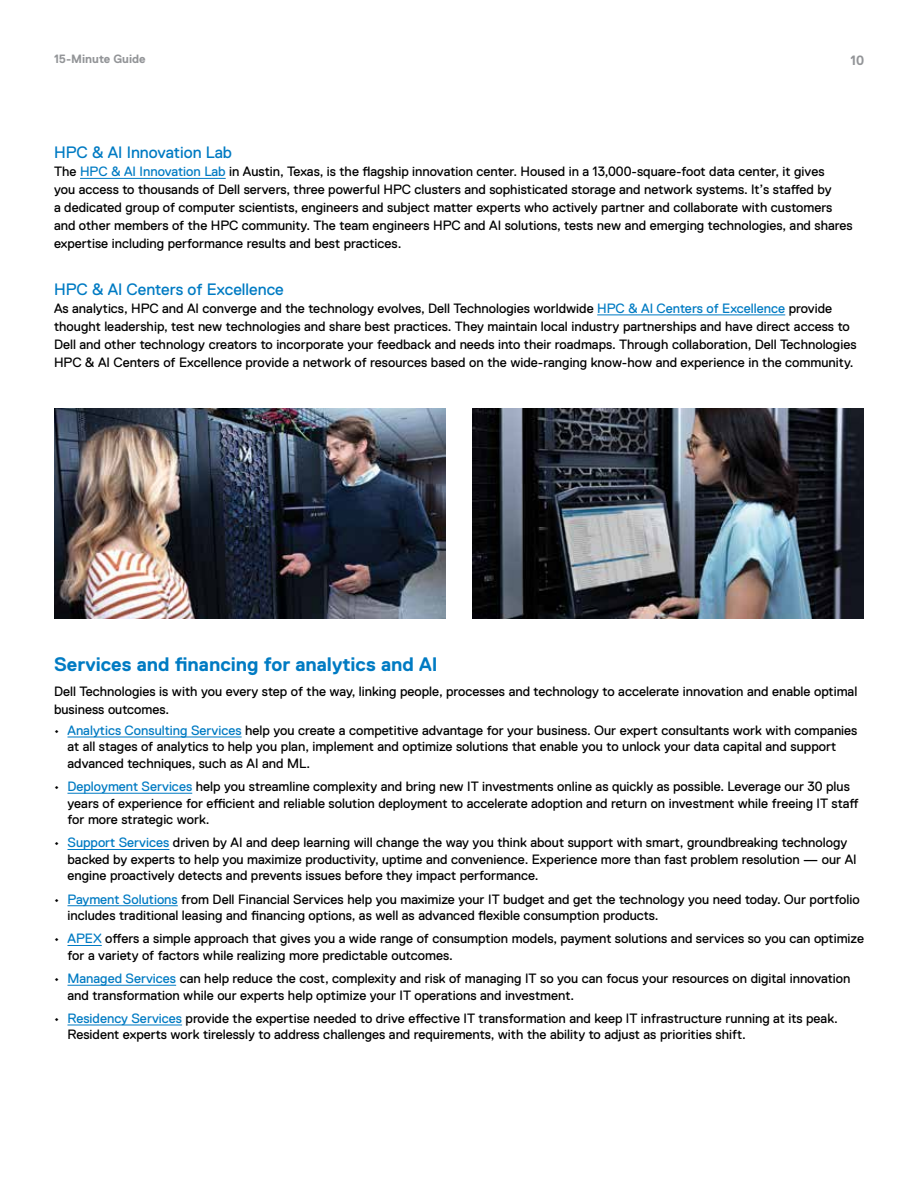
<style>
.page{position:relative;width:918px;height:1188px;background:#fff}
.page>*{position:absolute;margin:0;border:0;box-sizing:border-box;transform-origin:0 0}
.t1{font:700 19.5px "Dell Replica";color:#007bc3}
.t2{font:16.5px "Dell Replica";color:#007bc3}
.t3{font:13.5px/16.5px "Dell Replica";color:#000}
.t4{font:700 13.5px "Dell Replica";color:#939598}
.t5{font:700 12px "Dell Replica";color:#939598}
.s1{color:#007bc3}
</style>
<div class="page">
<img style="left:54px;top:408px;width:392px;height:211px">
<img style="left:472px;top:408px;width:392px;height:211px">
<hr style="left:80px;top:178px;width:146px;height:1px;background:#007bc3">
<hr style="left:597px;top:315px;width:188px;height:1px;background:#007bc3">
<hr style="left:68px;top:737px;width:174px;height:1px;background:#007bc3">
<hr style="left:68px;top:793px;width:124px;height:1px;background:#007bc3">
<hr style="left:68px;top:849px;width:101px;height:1px;background:#007bc3">
<hr style="left:68px;top:905px;width:110px;height:1px;background:#007bc3">
<hr style="left:68px;top:945px;width:34px;height:1px;background:#007bc3">
<hr style="left:68px;top:985px;width:108px;height:1px;background:#007bc3">
<hr style="left:68px;top:1025px;width:114px;height:1px;background:#007bc3">
<p class="t5" style="left:54px;top:53px;width:93px">15‑Minute Guide</p>
<p class="t4" style="left:851px;top:52px;width:15px">10</p>
<p class="t2" style="left:54px;top:144px;width:180px">HPC &amp; AI Innovation Lab</p>
<p class="t3" style="left:54px;top:163px;width:800px;line-height:18px">The <span class="s1">HPC &amp; AI Innovation Lab</span> in Austin, Texas, is the flagship innovation center. Housed in a 13,000‑square‑foot data center, it gives<br>you access to thousands of Dell servers, three powerful HPC clusters and sophisticated storage and network systems. It’s staffed by<br>a dedicated group of computer scientists, engineers and subject matter experts who actively partner and collaborate with customers and other members of the HPC community. The team engineers HPC and AI solutions, tests new and emerging technologies, and shares expertise including performance results and best practices.</p>
<p class="t2" style="left:54px;top:280px;width:231px">HPC &amp; AI Centers of Excellence</p>
<p class="t3" style="left:54px;top:299px;width:804px;line-height:18px">As analytics, HPC and AI converge and the technology evolves, Dell Technologies worldwide <span class="s1">HPC &amp; AI Centers of Excellence</span> provide thought leadership, test new technologies and share best practices. They maintain local industry partnerships and have direct access to Dell and other technology creators to incorporate your feedback and needs into their roadmaps. Through collaboration, Dell Technologies HPC &amp; AI Centers of Excellence provide a network of resources based on the wide‑ranging know‑how and experience in the community.</p>
<h1 class="t1" style="left:54px;top:654px;width:385px">Services and financing for analytics and AI</h1>
<p class="t3" style="left:54px;top:682px;width:805px;line-height:18px">Dell Technologies is with you every step of the way, linking people, processes and technology to accelerate innovation and enable optimal business outcomes.</p>
<p class="t3" style="left:68px;top:722px;width:792px;text-indent:-14px">• <span class="s1">Analytics Consulting Services</span> help you create a competitive advantage for your business. Our expert consultants work with companies at all stages of analytics to help you plan, implement and optimize solutions that enable you to unlock your data capital and support advanced techniques, such as AI and ML.</p>
<p class="t3" style="left:68px;top:778px;width:793px;text-indent:-14px">• <span class="s1">Deployment Services</span> help you streamline complexity and bring new IT investments online as quickly as possible. Leverage our 30 plus years of experience for efficient and reliable solution deployment to accelerate adoption and return on investment while freeing IT staff for more strategic work.</p>
<p class="t3" style="left:68px;top:835px;width:791px;text-indent:-14px">• <span class="s1">Support Services</span> driven by AI and deep learning will change the way you think about support with smart, groundbreaking technology backed by experts to help you maximize productivity, uptime and convenience. Experience more than fast problem resolution — our AI engine proactively detects and prevents issues before they impact performance.</p>
<p class="t3" style="left:68px;top:891px;width:794px;text-indent:-14px">• <span class="s1">Payment Solutions</span> from Dell Financial Services help you maximize your IT budget and get the technology you need today. Our portfolio includes traditional leasing and financing options, as well as advanced flexible consumption products.</p>
<p class="t3" style="left:68px;top:931px;width:798px;text-indent:-14px">• <span class="s1">APEX</span> offers a simple approach that gives you a wide range of consumption models, payment solutions and services so you can optimize for a variety of factors while realizing more predictable outcomes.</p>
<p class="t3" style="left:68px;top:970px;width:784px;text-indent:-14px">• <span class="s1">Managed Services</span> can help reduce the cost, complexity and risk of managing IT so you can focus your resources on digital innovation and transformation while our experts help optimize your IT operations and investment.</p>
<p class="t3" style="left:68px;top:1010px;width:772px;text-indent:-14px">• <span class="s1">Residency Services</span> provide the expertise needed to drive effective IT transformation and keep IT infrastructure running at its peak.<br>Resident experts work tirelessly to address challenges and requirements, with the ability to adjust as priorities shift.</p>
</div>
